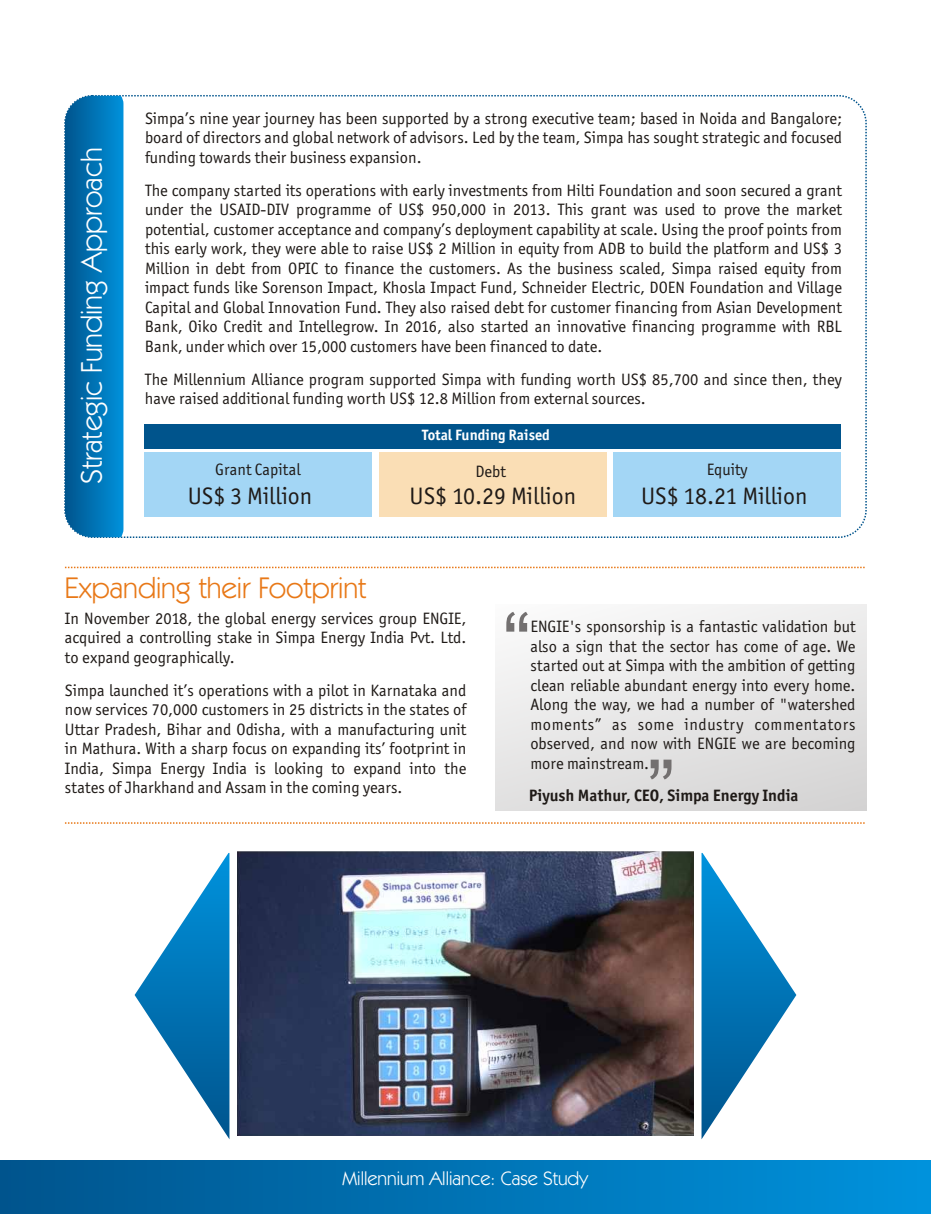
<style>
.page{position:relative;width:931px;height:1214px;background:#fff}
.page>*{position:absolute;margin:0;border:0;box-sizing:border-box;transform-origin:0 0}
.t1{font:30px "Kabel IT Cby BT";color:#fff}
.t2{font:30px "Kabel IT Cby BT";color:#e87817}
.t3{font:23.85px "Officina San ITC";color:#1f1a17}
.t4{font:19.5px "Kabel IT Cby BT";color:#fff}
.t5{font:16.5px/19.5px "Officina San ITC";color:#1f1a17;text-align:justify}
.t6{font:700 16.5px "Officina San ITC";color:#1f1a17}
.t7{font:700 15px "Officina San ITC";color:#fff}
</style>
<div class="page">
<div style="left:495px;top:604px;width:371px;height:207px;background:linear-gradient(to right,#eee,#e1e0e0)"></div>
<svg style="left:65px;top:96px;width:58px;height:441px;background:#0373b4"></svg>
<div style="left:144px;top:424px;width:697px;height:24px;background:#00548c"></div>
<div style="left:144px;top:452px;width:228px;height:65px;background:#a3d6f5"></div>
<div style="left:379px;top:452px;width:227px;height:65px;background:#fadeb5"></div>
<div style="left:613px;top:452px;width:228px;height:65px;background:#a3d6f5"></div>
<svg style="left:65px;top:822px;width:800px;height:1px"></svg>
<svg style="left:65px;top:566px;width:800px;height:2px"></svg>
<svg style="left:506px;top:612px;width:22px;height:19px"></svg>
<svg style="left:650px;top:759px;width:21px;height:20px"></svg>
<img style="left:238px;top:851px;width:455px;height:284px">
<svg style="left:701px;top:853px;width:95px;height:286px"></svg>
<svg style="left:135px;top:853px;width:94px;height:286px"></svg>
<div style="left:0;top:1160px;width:931px;height:53px;background:linear-gradient(to right,#00548d,#0092dd)"></div>
<h1 class="t1" style="left:79px;top:484px;width:338px;rotate:-90deg">Strategic Funding Approach</h1>
<p class="t5" style="left:145px;top:110px;width:698px">Simpa’s nine year journey has been supported by a strong executive team; based in Noida and Bangalore; board of directors and global network of advisors. Led by the team, Simpa has sought strategic and focused funding towards their business expansion.</p>
<p class="t5" style="left:145px;top:182px;width:698px">The company started its operations with early investments from Hilti Foundation and soon secured a grant under the USAID-DIV programme of US$ 950,000 in 2013. This grant was used to prove the market potential, customer acceptance and company’s deployment capability at scale. Using the proof points from this early work, they were able to raise US$ 2 Million in equity from ADB to build the platform and US$ 3<br>Million in debt from OPIC to finance the customers. As the business scaled, Simpa raised equity from impact funds like Sorenson Impact, Khosla Impact Fund, Schneider Electric, DOEN Foundation and Village Capital and Global Innovation Fund. They also raised debt for customer financing from Asian Development Bank, Oiko Credit and Intellegrow. In 2016, also started an innovative financing programme with RBL Bank, under which over 15,000 customers have been financed to date.</p>
<p class="t5" style="left:145px;top:371px;width:698px">The Millennium Alliance program supported Simpa with funding worth US$ 85,700 and since then, they have raised additional funding worth US$ 12.8 Million from external sources.</p>
<p class="t7" style="left:422px;top:429px;width:129px">Total Funding Raised</p>
<p class="t5" style="left:215px;top:461px;width:87px">Grant Capital</p>
<h2 class="t3" style="left:188px;top:487px;width:126px">US$ 3 Million</h2>
<p class="t5" style="left:706px;top:461px;width:42px">Equity</p>
<h2 class="t3" style="left:641px;top:487px;width:168px">US$ 18.21 Million</h2>
<p class="t5" style="left:475px;top:463px;width:32px">Debt</p>
<h2 class="t3" style="left:410px;top:487px;width:168px">US$ 10.29 Million</h2>
<h1 class="t2" style="left:65px;top:575px;width:303px">Expanding their Footprint</h1>
<p class="t5" style="left:65px;top:609px;width:403px">In November 2018, the global energy services group ENGIE, acquired a controlling stake in Simpa Energy India Pvt. Ltd. to expand geographically.</p>
<p class="t5" style="left:65px;top:681px;width:403px">Simpa launched it’s operations with a pilot in Karnataka and now services 70,000 customers in 25 districts in the states of Uttar Pradesh, Bihar and Odisha, with a manufacturing unit in Mathura. With a sharp focus on expanding its’ footprint in India, Simpa Energy India is looking to expand into the states of Jharkhand and Assam in the coming years.</p>
<p class="t5" style="left:530px;top:618px;width:327px">ENGIE's sponsorship is a fantastic validation but also a sign that the sector has come of age. We started out at Simpa with the ambition of getting clean reliable abundant energy into every home.<br>Along the way, we had a number of "watershed moments” as some industry commentators observed, and now with ENGIE we are becoming more mainstream.</p>
<p class="t6" style="left:529px;top:789px;width:271px">Piyush Mathur, CEO, Simpa Energy India</p>
<p class="t4" style="left:343px;top:1170px;width:247px">Millennium Alliance: Case Study</p>
</div>
